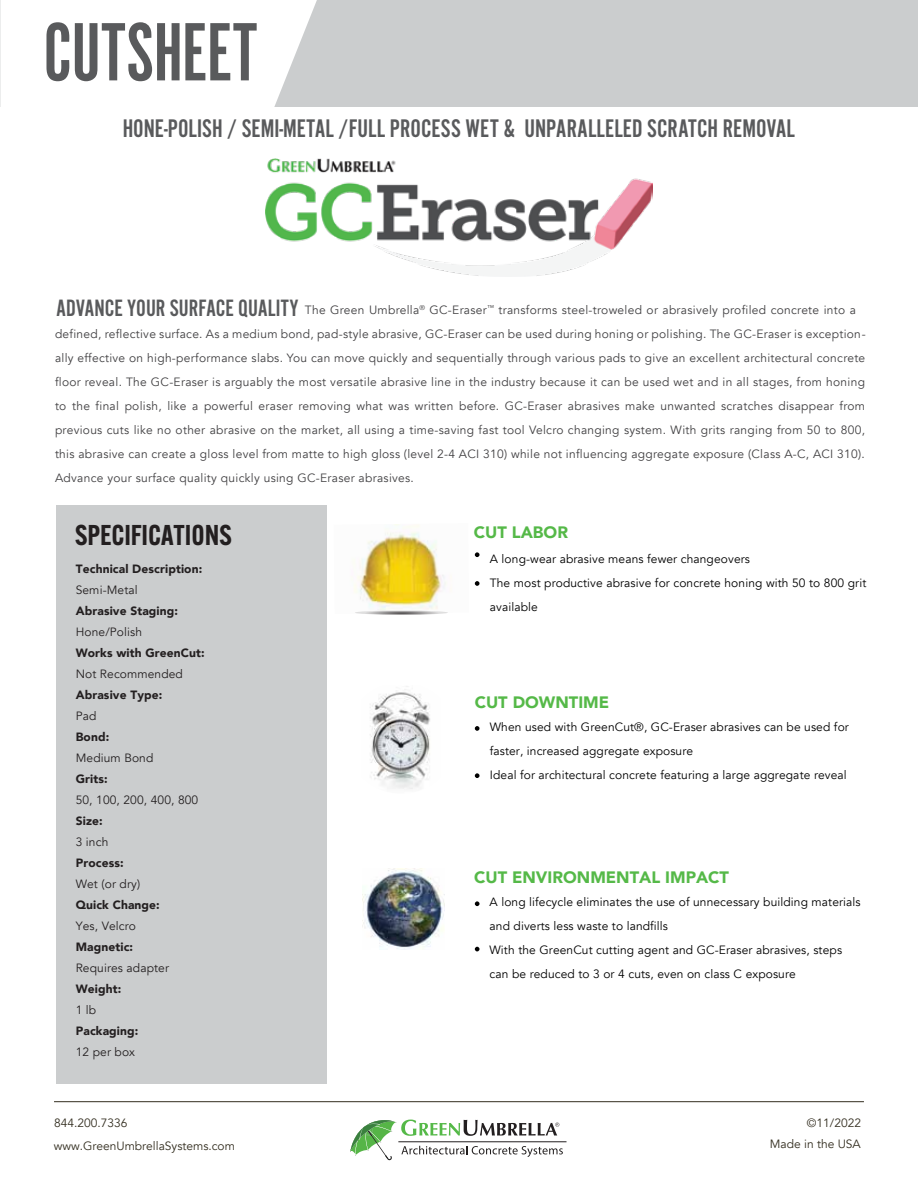
<style>
.page{position:relative;width:918px;height:1188px;background:#fff}
.page>*{position:absolute;margin:0;border:0;box-sizing:border-box;transform-origin:0 0}
.t1{font:85.8px "Alternate Got No 1 D";letter-spacing:-.005em;color:#595a5c}
.t2{font:600 28.05px "Alternate Gothic ATF";color:#231f20}
.t3{font:26.4px "Alternate Got No 2 D";color:#595a5c}
.t4{font:24.6px "Alternate Got No 2 D";color:#595a5c}
.t5{font:900 16.5px "Avenir";color:#55b948}
.t6{font:12px/24px "Avenir";letter-spacing:.025em;color:#414042}
.t7{font:12px/24px "Avenir";letter-spacing:.01em;color:#010101}
.t8{font:900 12px "Avenir";letter-spacing:.01em;color:#231f20}
.t9{font:12px "Avenir";letter-spacing:.01em;color:#231f20}
.t10{font:12px "Avenir";color:#332e20}
</style>
<div class="page">
<img style="left:370px;top:686px;width:60px;height:103px">
<svg style="left:475px;top:726px;width:5px;height:5px"></svg>
<svg style="left:475px;top:773px;width:5px;height:5px"></svg>
<img style="left:362px;top:869px;width:83px;height:80px">
<svg style="left:475px;top:947px;width:5px;height:4px"></svg>
<svg style="left:475px;top:901px;width:5px;height:5px"></svg>
<svg style="left:475px;top:552px;width:5px;height:5px"></svg>
<img style="left:354px;top:524px;width:92px;height:86px">
<svg style="left:355px;top:610px;width:93px;height:5px"></svg>
<svg style="left:475px;top:581px;width:5px;height:5px"></svg>
<div style="left:56px;top:506px;width:271px;height:578px;background:#cbcdce"></div>
<hr style="left:54px;top:1101px;width:810px;height:1px;background:#332e20">
<hr style="left:398px;top:1142px;width:169px;height:1px;background:#231f20">
<svg style="left:350px;top:1119px;width:213px;height:41px"></svg>
<div style="left:0;top:1px;width:918px;height:106px;background:#cbcdce"></div>
<svg style="left:0;top:0;width:317px;height:107px;background:#fbfbfb"></svg>
<img style="left:265px;top:158px;width:388px;height:118px">
<h1 class="t1" style="left:43px;top:7px;width:216px">CUTSHEET</h1>
<h3 class="t3" style="left:123px;top:114px;width:674px">HONE-POLISH / SEMI-METAL /FULL PROCESS WET &amp; UNPARALLELED SCRATCH REMOVAL</h3>
<h3 class="t4" style="left:56px;top:295px;width:244px">ADVANCE YOUR SURFACE QUALITY</h3>
<p class="t6" style="left:55px;top:298px;width:812px;text-indent:250px">The Green Umbrella<sup>®</sup> GC-Eraser<sup>™</sup> transforms steel-troweled or abrasively profiled concrete into a defined, reflective surface. As a medium bond, pad-style abrasive, GC-Eraser can be used during honing or polishing. The GC-Eraser is exception&shy;ally effective on high-performance slabs. You can move quickly and sequentially through various pads to give an excellent architectural concrete floor reveal. The GC-Eraser is arguably the most versatile abrasive line in the industry because it can be used wet and in all stages, from honing to the final polish, like a powerful eraser removing what was written before. GC-Eraser abrasives make unwanted scratches disappear from previous cuts like no other abrasive on the market, all using a time-saving fast tool Velcro changing system. With grits ranging from 50 to 800, this abrasive can create a gloss level from matte to high gloss (level 2-4 ACI 310) while not influencing aggregate exposure (Class A-C, ACI 310).<br>Advance your surface quality quickly using GC-Eraser abrasives.</p>
<h2 class="t2" style="left:75px;top:517px;width:158px">SPECIFICATIONS</h2>
<p class="t8" style="left:76px;top:558px;width:128px">Technical Description:</p>
<p class="t9" style="left:76px;top:582px;width:63px">Semi-Metal</p>
<p class="t8" style="left:76px;top:600px;width:104px">Abrasive Staging:</p>
<p class="t9" style="left:76px;top:624px;width:68px">Hone/Polish</p>
<p class="t8" style="left:76px;top:642px;width:131px">Works with GreenCut:</p>
<p class="t9" style="left:76px;top:666px;width:109px">Not Recommended</p>
<p class="t8" style="left:76px;top:684px;width:88px">Abrasive Type:</p>
<p class="t9" style="left:76px;top:708px;width:22px">Pad</p>
<p class="t8" style="left:76px;top:726px;width:35px">Bond:</p>
<p class="t9" style="left:76px;top:750px;width:79px">Medium Bond</p>
<p class="t8" style="left:76px;top:768px;width:33px">Grits:</p>
<p class="t9" style="left:76px;top:792px;width:124px">50, 100, 200, 400, 800</p>
<p class="t8" style="left:76px;top:810px;width:28px">Size:</p>
<p class="t9" style="left:76px;top:834px;width:34px">3 inch</p>
<p class="t8" style="left:76px;top:852px;width:49px">Process:</p>
<p class="t9" style="left:76px;top:876px;width:66px">Wet (or dry)</p>
<p class="t8" style="left:76px;top:894px;width:86px">Quick Change:</p>
<p class="t9" style="left:76px;top:918px;width:62px">Yes, Velcro</p>
<p class="t8" style="left:76px;top:936px;width:59px">Magnetic:</p>
<p class="t9" style="left:76px;top:960px;width:95px">Requires adapter</p>
<p class="t8" style="left:76px;top:978px;width:47px">Weight:</p>
<p class="t9" style="left:76px;top:1002px;width:22px">1 lb</p>
<p class="t8" style="left:76px;top:1020px;width:64px">Packaging:</p>
<p class="t9" style="left:76px;top:1044px;width:61px">12 per box</p>
<h3 class="t5" style="left:474px;top:518px;width:96px">CUT LABOR</h3>
<p class="t7" style="left:490px;top:547px;width:378px">A long-wear abrasive means fewer changeovers<br>The most productive abrasive for concrete honing with 50 to 800 grit available</p>
<h3 class="t5" style="left:475px;top:688px;width:136px">CUT DOWNTIME</h3>
<p class="t7" style="left:490px;top:715px;width:361px">When used with GreenCut®, GC-Eraser abrasives can be used for faster, increased aggregate exposure<br>Ideal for architectural concrete featuring a large aggregate reveal</p>
<h3 class="t5" style="left:474px;top:863px;width:256px">CUT ENVIRONMENTAL IMPACT</h3>
<p class="t7" style="left:490px;top:891px;width:373px">A long lifecycle eliminates the use of unnecessary building materials and diverts less waste to landfills<br>With the GreenCut cutting agent and GC-Eraser abrasives, steps can be reduced to 3 or 4 cuts, even on class C exposure</p>
<p class="t10" style="left:54px;top:1116px;width:75px">844.200.7336</p>
<p class="t10" style="left:807px;top:1116px;width:56px">©11/2022</p>
<p class="t10" style="left:54px;top:1139px;width:183px">www.GreenUmbrellaSystems.com</p>
<p class="t10" style="left:770px;top:1137px;width:92px">Made in the USA</p>
</div>
